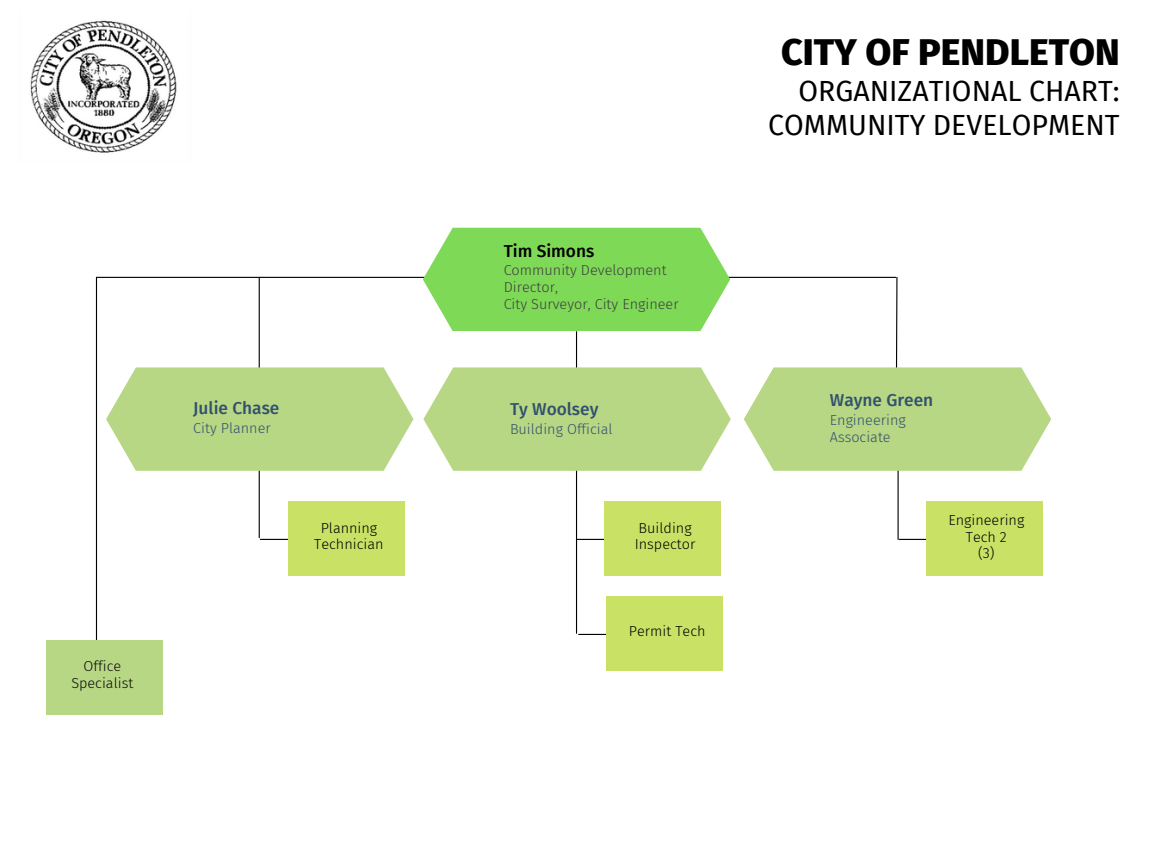
<style>
.page{position:relative;width:1152px;height:864px;background:#fff}
.page>*{position:absolute;margin:0;border:0;box-sizing:border-box;transform-origin:0 0}
.t1{font:800 37.5px "Fira Sans";color:#000}
.t2{font:28.5px "Fira Sans";color:#000}
.t3{font:500 17.25px "Fira Sans";color:#33506f}
.t4{font:500 17.25px "Fira Sans";color:#000}
.t5{font:300 14.4px/16.8px "Fira Sans";color:#000;text-align:center}
.t6{font:300 14.4px/16.8px "Fira Sans";color:#3f3f3f}
.t7{font:300 14.4px/16.8px "Fira Sans";color:#33506f}
.t8{font:300 14.4px/16.8px "Fira Sans";color:#090909;text-align:center}
</style>
<div class="page">
<hr style="left:259px;top:277px;width:1px;height:261px;background:#000">
<hr style="left:97px;top:277px;width:799px;height:1px;background:#000">
<hr style="left:898px;top:456px;width:1px;height:83px;background:#000">
<svg style="left:744px;top:276px;width:307px;height:195px"></svg>
<hr style="left:576px;top:332px;width:1px;height:301px;background:#000">
<svg style="left:423px;top:228px;width:307px;height:103px;background:#8adc67"></svg>
<svg style="left:106px;top:367px;width:307px;height:104px;background:#bedb90"></svg>
<svg style="left:423px;top:367px;width:308px;height:104px;background:#bedb90"></svg>
<hr style="left:899px;top:539px;width:56px;height:1px;background:#000">
<div style="left:926px;top:502px;width:116px;height:74px;background:#c9e265"></div>
<img style="left:30px;top:20px;width:147px;height:133px">
<hr style="left:577px;top:539px;width:55px;height:1px;background:#000">
<div style="left:604px;top:501px;width:117px;height:74px;background:#c9e265"></div>
<hr style="left:579px;top:634px;width:55px;height:1px;background:#000">
<div style="left:606px;top:596px;width:117px;height:74px;background:#c9e265"></div>
<hr style="left:260px;top:539px;width:56px;height:1px;background:#000">
<div style="left:288px;top:501px;width:117px;height:74px;background:#c9e265"></div>
<hr style="left:96px;top:277px;width:1px;height:417px;background:#000">
<div style="left:46px;top:640px;width:117px;height:74px;background:#b7d784"></div>
<p class="t8" style="left:71px;top:658px;width:63px">Office<br>Specialist</p>
<p class="t3" style="left:193px;top:397px;width:88px">Julie Chase</p>
<p class="t7" style="left:193px;top:419px;width:79px">City Planner</p>
<p class="t5" style="left:314px;top:519px;width:71px">Planning<br>Technician</p>
<p class="t4" style="left:504px;top:241px;width:92px">Tim Simons</p>
<p class="t6" style="left:504px;top:262px;width:164px">Community Development<br>Director,</p>
<p class="t6" style="left:504px;top:296px;width:177px">City Surveyor, City Engineer</p>
<p class="t3" style="left:510px;top:399px;width:90px">Ty Woolsey</p>
<p class="t7" style="left:510px;top:420px;width:104px">Building Official</p>
<p class="t5" style="left:635px;top:519px;width:62px;text-align:left">Building<br>Inspector</p>
<p class="t5" style="left:629px;top:623px;width:78px">Permit Tech</p>
<p class="t1" style="left:781px;top:30px;width:340px">CITY OF PENDLETON</p>
<p class="t2" style="left:799px;top:74px;width:323px">ORGANIZATIONAL CHART:</p>
<p class="t2" style="left:768px;top:108px;width:353px">COMMUNITY DEVELOPMENT</p>
<p class="t3" style="left:830px;top:390px;width:105px">Wayne Green</p>
<p class="t7" style="left:830px;top:412px;width:77px">Engineering<br>Associate</p>
<p class="t5" style="left:948px;top:511px;width:77px">Engineering<br>Tech 2</p>
<p class="t5" style="left:978px;top:545px;width:18px">(3)</p>
</div>
